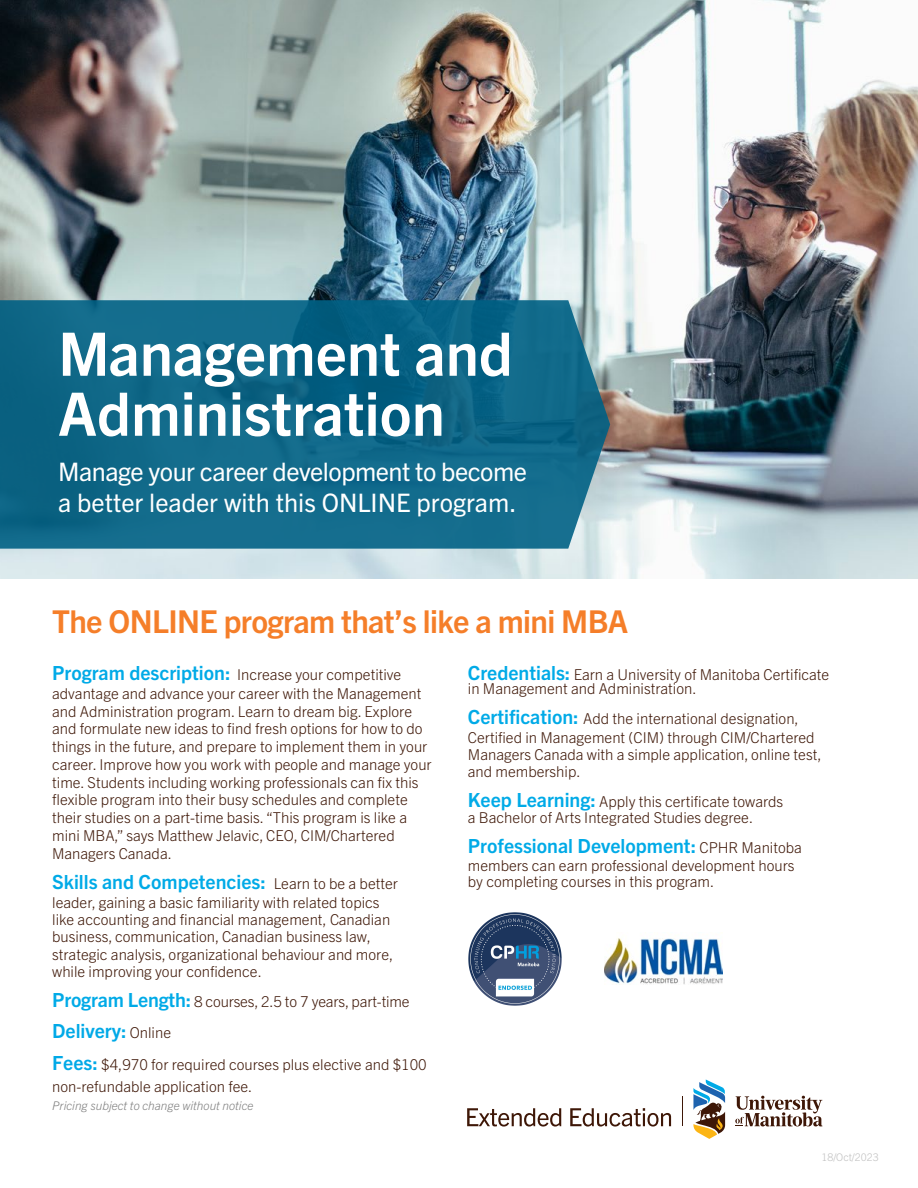
<style>
.page{position:relative;width:918px;height:1188px;background:#fff}
.page>*{position:absolute;margin:0;border:0;box-sizing:border-box;transform-origin:0 0}
.Program{font:700 60px/60px "Trade Gothic Next LT Pro";color:#fff}
.Program_Headline{font:700 31.5px "Trade Gothic Next LT Pro";letter-spacing:-.02em;color:#f57e29}
.Program_descriptor{font:25.5px/31.5px "Trade Gothic Next LT Pro";letter-spacing:-.02em;color:#fff}
.body_copy{font:700 19.5px "Trade Gothic Next LT Pro";color:#00aae7}
.body_copy-2{font:700 19.5px "Trade Gothic Next LT Pro";color:#00a9e7}
.body_copy-3{font:300 15px/17.7px "Trade Gothic Next LT Pro";color:#3e1707}
.body_copy-4{font:italic 300 12px "Trade Gothic Next LT Pro";color:#808080}
.t1{font:300 10.5px "Trade Gothic Next LT Pro";color:#bfbfbf}
.s1{font-weight:700;font-size:19.5px;color:#00aae7}
.s2{font-weight:300;font-size:15px;color:#3e1707}
.s3{color:#00aae7}
.s4{font-weight:700;font-size:19.5px;color:#00a9e7}
</style>
<div class="page">
<img style="left:0;top:0;width:918px;height:579px">
<svg style="left:0;top:300px;width:610px;height:249px;fill:#116a8b"></svg>
<hr style="left:682px;top:1096px;width:1px;height:30px;background:#3e1707">
<svg style="left:467px;top:1108px;width:94px;height:19px"></svg>
<svg style="left:570px;top:1108px;width:101px;height:19px"></svg>
<svg style="left:693px;top:1079px;width:129px;height:60px"></svg>
<img style="left:468px;top:912px;width:94px;height:94px">
<img style="left:605px;top:938px;width:118px;height:46px">
<p class="Program" style="left:58px;top:320px;width:456px">Management and<br>Administration</p>
<p class="Program_descriptor" style="left:58px;top:454px;width:470px">Manage your career development to become a better leader with this ONLINE program.</p>
<p class="Program_Headline" style="left:52px;top:600px;width:578px">The ONLINE program that’s like a mini MBA</p>
<p class="body_copy-3" style="left:52px;top:664px;width:371px;line-height:19.2px"><span class="s1">Program description:</span> Increase your competitive advantage and advance your career with the Management</p>
<p class="body_copy-3" style="left:52px;top:701px;width:381px">and Administration program. Learn to dream big. Explore and formulate new ideas to find fresh options for how to do things in the future, and prepare to implement them in your career. Improve how you work with people and manage your time. Students including working professionals can fix this flexible program into their busy schedules and complete their studies on a part-time basis. “This program is like a mini MBA,” says Matthew Jelavic, CEO, CIM/Chartered Managers Canada.</p>
<p class="body_copy" style="left:52px;top:868px;width:347px">Skills and Competencies: <span class="s2">Learn to be a better</span></p>
<p class="body_copy-3" style="left:52px;top:892px;width:343px">leader, gaining a basic familiarity with related topics like accounting and financial management, Canadian business, communication, Canadian business law, strategic analysis, organizational behaviour and more, while improving your confidence.</p>
<p class="body_copy-3" style="left:52px;top:992px;width:359px"><span class="s1">Program Length:</span> 8 courses, 2.5 to 7 years, part-time</p>
<p class="body_copy-2" style="left:52px;top:1017px;width:120px">Delivery<span class="s3">:</span> <span class="s2">Online</span></p>
<p class="body_copy-3" style="left:52px;top:1052px;width:376px;line-height:21.9px"><span class="s4">Fees:</span> $4,970 for required courses plus elective and $100 non-refundable application fee.</p>
<p class="body_copy-4" style="left:52px;top:1097px;width:203px">Pricing subject to change without notice</p>
<p class="body_copy-3" style="left:468px;top:666px;width:363px;line-height:14.4px"><span class="s1">Credentials:</span> Earn a University of Manitoba Certificate in Management and Administration.</p>
<p class="body_copy-3" style="left:468px;top:709px;width:355px"><span class="s1">Certification:</span> Add the international designation, Certified in Management (CIM) through CIM/Chartered Managers Canada with a simple application, online test, and membership.</p>
<p class="body_copy-3" style="left:468px;top:793px;width:317px;line-height:16px"><span class="s1">Keep Learning:</span> Apply this certificate towards a Bachelor of Arts Integrated Studies degree.</p>
<p class="body_copy" style="left:468px;top:833px;width:336px">Professional Development: <span class="s2">CPHR Manitoba</span></p>
<p class="body_copy-3" style="left:468px;top:856px;width:328px;line-height:16.4px">members can earn professional development hours by completing courses in this program.</p>
<p class="t1" style="left:821px;top:1150px;width:59px">18/Oct/2023</p>
</div>
